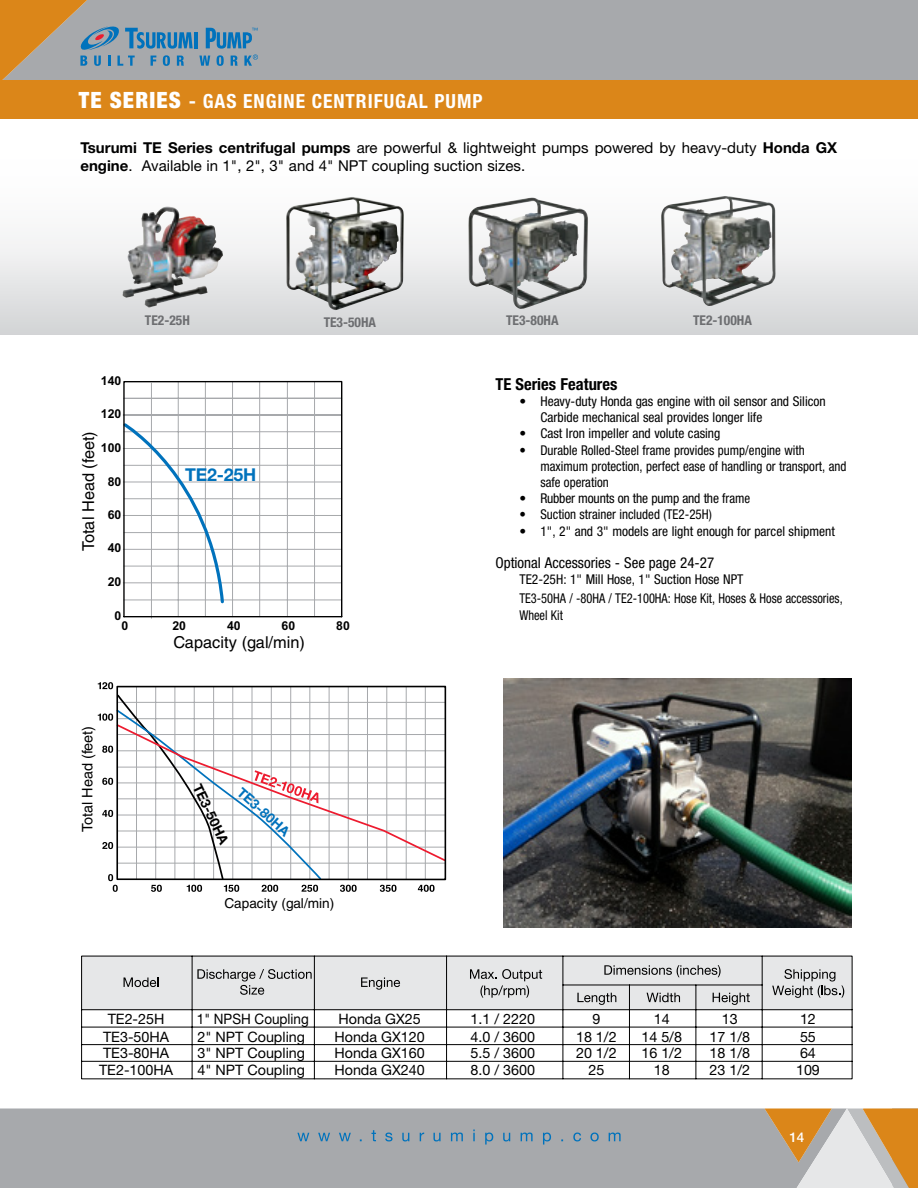
<style>
.page{position:relative;width:918px;height:1188px;background:#fff}
.page>*{position:absolute;margin:0;border:0;box-sizing:border-box;transform-origin:0 0}
.t1{font:700 condensed 19.5px "Helvetica Neue LT Std";letter-spacing:.05em;color:#fff}
.t2{font:700 17.7px "Helvetica Neue";letter-spacing:-.01em;color:#0072bc}
.t3{font:700 condensed 16.5px "Helvetica Neue LT Std";color:#000}
.t4{font:16.35px "Helvetica LT Std";color:#000}
.t5{font:15px/18px "Helvetica Neue LT Std";color:#000}
.t6{font:condensed 15px "Helvetica Neue LT Std";color:#000}
.t7{font:14.4px/17.7px "Helvetica Neue LT Std";color:#000;text-align:center}
.t8{font:14.4px/17.7px "Helvetica Neue LT Std";color:#000;scale:.94 1}
.t9{font:14.4px "Helvetica LT Std";color:#000}
.t10{font:13.65px "Helvetica LT Std";color:#000}
.t11{font:700 13.65px "Helvetica Neue";color:#000}
.t12{font:700 13.65px "Helvetica Neue";color:#0072bc}
.t13{font:condensed 13.5px/16.2px "Helvetica Neue LT Std";color:#000}
.t14{font:condensed 13.5px/16.2px "Helvetica Neue LT Std";color:#000;scale:.96 1}
.t15{font:700 condensed 13.5px "Helvetica Neue LT Std";color:#6d6e71}
.t16{font:condensed 13.5px "Helvetica Neue LT Std";color:#000;scale:.92 1}
.t17{font:500 13.5px "Helvetica Neue LT Std";color:#fff}
.t18{font:700 12.3px "Arial";color:#000}
.s1{font-weight:900;font-size:22.5px}
.s2{font-weight:700}
</style>
<div class="page">
<div style="left:0;top:1108px;width:764px;height:80px;background:#a7a9ac"></div>
<svg style="left:764px;top:1108px;width:154px;height:80px;background:#d0b28d"></svg>
<svg style="left:297px;top:1130px;width:324px;height:15px;background:#93a2ad"></svg>
<div style="left:193px;top:0;width:725px;height:80px;background:#a7a9ac"></div>
<hr style="left:194px;top:32px;width:3px;height:16px;background:#0072bc">
<svg style="left:0;top:0;width:193px;height:80px;background:#a59b8a"></svg>
<svg style="left:199px;top:27px;width:59px;height:39px;background:#7096b1"></svg>
<div style="left:0;top:119px;width:918px;height:215px;background:linear-gradient(to bottom,#fff,#d3d4d5)"></div>
<div style="left:0;top:80px;width:918px;height:39px;background:#db8619"></div>
<svg style="left:123px;top:380px;width:220px;height:238px"></svg>
<hr style="left:117px;top:863px;width:328px;height:1px;background:#a7a9ac">
<hr style="left:117px;top:702px;width:328px;height:1px;background:#a7a9ac">
<hr style="left:117px;top:718px;width:328px;height:1px;background:#a7a9ac">
<svg style="left:340px;top:885px;width:17px;height:7px"></svg>
<svg style="left:380px;top:885px;width:17px;height:7px"></svg>
<svg style="left:418px;top:885px;width:17px;height:7px"></svg>
<hr style="left:329px;top:687px;width:1px;height:192px;background:#a7a9ac">
<hr style="left:348px;top:687px;width:1px;height:193px;background:#a7a9ac">
<hr style="left:387px;top:687px;width:1px;height:193px;background:#a7a9ac">
<hr style="left:425px;top:687px;width:1px;height:193px;background:#a7a9ac">
<hr style="left:367px;top:687px;width:1px;height:192px;background:#a7a9ac">
<hr style="left:406px;top:687px;width:1px;height:192px;background:#a7a9ac">
<svg style="left:322px;top:723px;width:121px;height:140px"></svg>
<svg style="left:98px;top:682px;width:224px;height:210px"></svg>
<div style="left:116px;top:686px;width:330px;height:194px;border:2px solid #000"></div>
<svg style="left:81px;top:956px;width:771px;height:123px"></svg>
<img style="left:286px;top:197px;width:118px;height:113px">
<img style="left:122px;top:207px;width:42px;height:91px">
<img style="left:468px;top:198px;width:120px;height:111px">
<img style="left:661px;top:196px;width:115px;height:110px">
<img style="left:503px;top:679px;width:349px;height:248px">
<h1 class="t1" style="left:79px;top:89px;width:405px"><span class="s1">TE SERIES</span> - GAS ENGINE CENTRIFUGAL PUMP</h1>
<p class="t5" style="left:80px;top:139px;width:758px"><span class="s2">Tsurumi TE Series centrifugal pumps</span> are powerful &amp; lightweight pumps powered by heavy-duty <span class="s2">Honda GX engine</span>. Available in 1", 2", 3" and 4" NPT coupling suction sizes.</p>
<p class="t15" style="left:145px;top:312px;width:46px">TE2-25H</p>
<p class="t15" style="left:324px;top:314px;width:54px">TE3-50HA</p>
<p class="t15" style="left:506px;top:312px;width:54px">TE3-80HA</p>
<p class="t15" style="left:693px;top:312px;width:60px">TE2-100HA</p>
<p class="t18" style="left:101px;top:372px;width:22px">140</p>
<p class="t18" style="left:101px;top:406px;width:22px">120</p>
<p class="t18" style="left:101px;top:440px;width:22px">100</p>
<p class="t18" style="left:108px;top:474px;width:15px">80</p>
<p class="t18" style="left:108px;top:507px;width:15px">60</p>
<p class="t18" style="left:108px;top:540px;width:15px">40</p>
<p class="t18" style="left:108px;top:574px;width:15px">20</p>
<p class="t18" style="left:115px;top:608px;width:8px">0</p>
<p class="t4" style="left:79px;top:551px;width:122px;rotate:-90deg">Total Head (feet)</p>
<h2 class="t2" style="left:185px;top:460px;width:73px">TE2-25H</h2>
<p class="t18" style="left:121px;top:617px;width:8px">0</p>
<p class="t18" style="left:173px;top:617px;width:15px">20</p>
<p class="t18" style="left:227px;top:617px;width:15px">40</p>
<p class="t18" style="left:282px;top:617px;width:15px">60</p>
<p class="t18" style="left:336px;top:617px;width:15px">80</p>
<p class="t9" style="left:79px;top:832px;width:108px;rotate:-90deg">Total Head (feet)</p>
<p class="t4" style="left:174px;top:633px;width:133px">Capacity (gal/min)</p>
<p class="t11" style="left:207px;top:780px;width:67px;rotate:65deg">TE3-50HA</p>
<p class="t12" style="left:247px;top:782px;width:67px;rotate:42deg">TE3-80HA</p>
<p class="t10" style="left:225px;top:896px;width:111px">Capacity (gal/min)</p>
<p class="t7" style="left:103px;top:1010px;width:68px">TE2-25H<br>TE3-50HA</p>
<p class="t7" style="left:99px;top:1061px;width:76px">TE2-100HA</p>
<p class="t7" style="left:103px;top:1044px;width:68px">TE3-80HA</p>
<p class="t8" style="left:197px;top:1010px;width:121px">1" NPSH Coupling<br>2" NPT Coupling</p>
<p class="t7" style="left:197px;top:1061px;width:109px">4" NPT Coupling</p>
<p class="t7" style="left:197px;top:1044px;width:109px">3" NPT Coupling</p>
<p class="t7" style="left:334px;top:1010px;width:92px;text-align:left">Honda GX25<br>Honda GX120</p>
<p class="t7" style="left:334px;top:1061px;width:92px">Honda GX240</p>
<p class="t7" style="left:334px;top:1044px;width:92px">Honda GX160</p>
<p class="t3" style="left:495px;top:374px;width:124px">TE Series Features</p>
<p class="t13" style="left:540px;top:393px;width:287px;text-indent:-21px">• Heavy-duty Honda gas engine with oil sensor and Silicon<br>Carbide mechanical seal provides longer life</p>
<p class="t13" style="left:519px;top:425px;width:203px">• Cast Iron impeller and volute casing</p>
<p class="t14" style="left:540px;top:442px;width:320px;text-indent:-21px">• Durable Rolled-Steel frame provides pump/engine with maximum protection, perfect ease of handling or transport, and safe operation</p>
<p class="t13" style="left:519px;top:490px;width:232px">• Rubber mounts on the pump and the frame</p>
<p class="t14" style="left:519px;top:506px;width:202px">• Suction strainer included (TE2-25H)</p>
<p class="t13" style="left:519px;top:523px;width:317px">• 1", 2" and 3" models are light enough for parcel shipment</p>
<p class="t6" style="left:495px;top:554px;width:220px">Optional Accessories - See page 24-27</p>
<p class="t13" style="left:519px;top:570px;width:325px;line-height:19.2px">TE2-25H: 1" Mill Hose, 1" Suction Hose NPT<br>TE3-50HA / -80HA / TE2-100HA: Hose Kit, Hoses &amp; Hose accessories,</p>
<p class="t16" style="left:519px;top:607px;width:49px">Wheel Kit</p>
<p class="t7" style="left:470px;top:1010px;width:66px;text-align:left">1.1 / 2220<br>4.0 / 3600</p>
<p class="t7" style="left:470px;top:1061px;width:66px">8.0 / 3600</p>
<p class="t7" style="left:470px;top:1044px;width:66px">5.5 / 3600</p>
<p class="t7" style="left:576px;top:1010px;width:42px">9<br>18 1/2</p>
<p class="t7" style="left:588px;top:1061px;width:17px">25</p>
<p class="t7" style="left:576px;top:1044px;width:42px">20 1/2</p>
<p class="t7" style="left:641px;top:1010px;width:42px">14<br>14 5/8</p>
<p class="t7" style="left:654px;top:1061px;width:17px">18</p>
<p class="t7" style="left:641px;top:1044px;width:42px">16 1/2</p>
<p class="t7" style="left:710px;top:1010px;width:42px">13<br>17 1/8</p>
<p class="t7" style="left:710px;top:1061px;width:42px">23 1/2</p>
<p class="t7" style="left:710px;top:1044px;width:42px">18 1/8</p>
<p class="t7" style="left:800px;top:1010px;width:17px;text-align:left">12<br>55</p>
<p class="t7" style="left:796px;top:1061px;width:25px">109</p>
<p class="t7" style="left:800px;top:1044px;width:17px">64</p>
<p class="t17" style="left:789px;top:1129px;width:17px">14</p>
</div>
